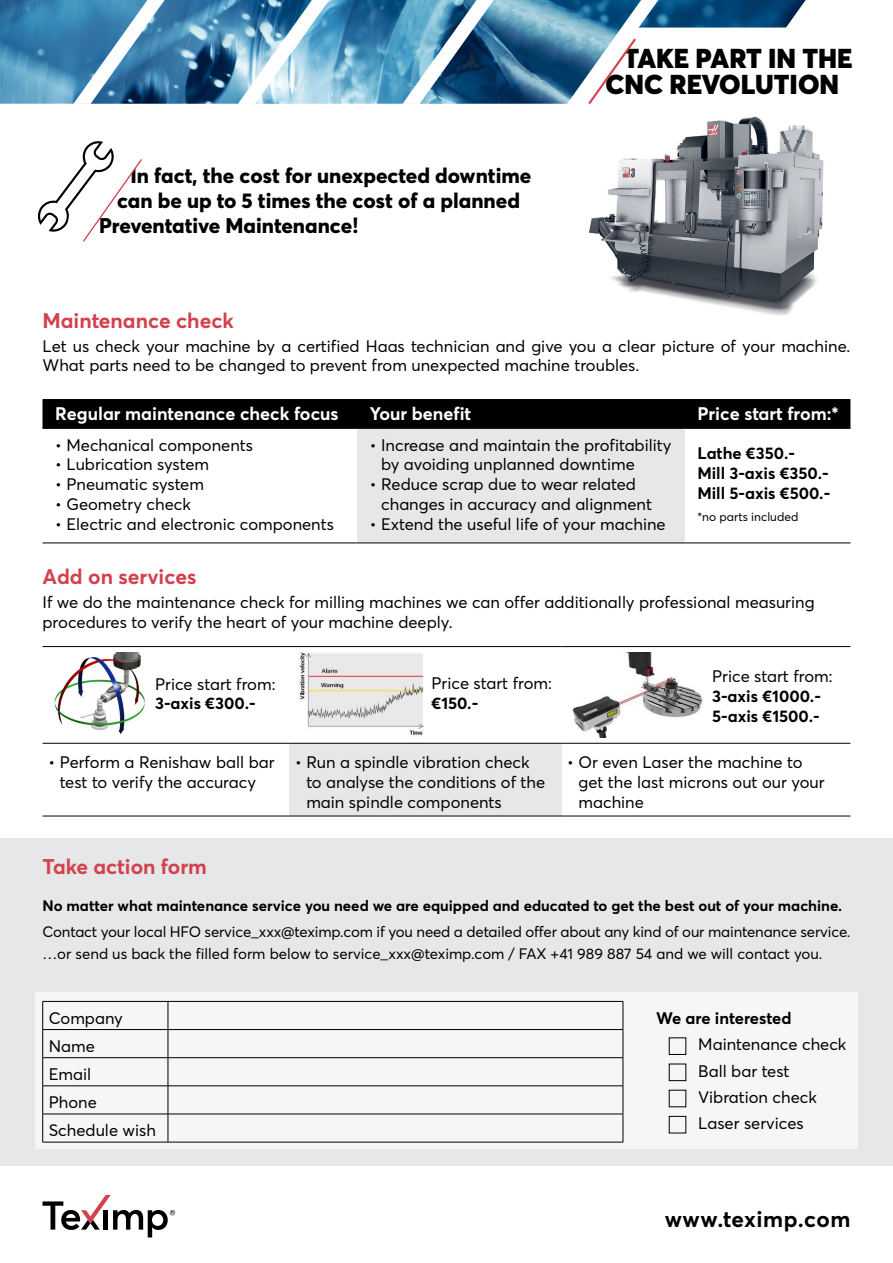
<style>
.page{position:relative;width:893px;height:1263px;background:#fff}
.page>*{position:absolute;margin:0;border:0;box-sizing:border-box;transform-origin:0 0}
.t1{font:900 27px/26.4px "Averta Std PE";color:#000}
.t2{font:700 22.5px "Averta Std PE";letter-spacing:.025em;color:#000}
.t3{font:800 21px "Averta Std PE";color:#000}
.t4{font:700 21px "Averta Std PE";color:#d2414d}
.t5{font:700 18px "Averta Std PE";color:#fff}
.t6{font:16.5px/19.8px "Averta Std PE";color:#000}
.t7{font:700 16.5px/19.8px "Averta Std PE";color:#000}
.t8{font:15px/22.2px "Averta Std PE";letter-spacing:-.01em;color:#000}
.t9{font:700 15px "Averta Std PE";color:#000}
.t10{font:12px "Averta Std PE";color:#000}
</style>
<div class="page">
<div style="left:0;top:838px;width:893px;height:327px;background:#e6e7e8"></div>
<div style="left:35px;top:993px;width:823px;height:156px;background:#f6f6f6"></div>
<svg style="left:43px;top:1195px;width:132px;height:42px"></svg>
<img style="left:0;top:0;width:567px;height:104px">
<svg style="left:73px;top:0;width:92px;height:104px"></svg>
<svg style="left:238px;top:0;width:91px;height:104px"></svg>
<svg style="left:402px;top:0;width:92px;height:104px"></svg>
<svg style="left:567px;top:0;width:239px;height:104px"></svg>
<img style="left:589px;top:116px;width:235px;height:199px">
<svg style="left:38px;top:141px;width:105px;height:101px"></svg>
<div style="left:43px;top:399px;width:807px;height:28px;background:#000"></div>
<div style="left:357px;top:428px;width:328px;height:115px;background:#e6e7e8"></div>
<hr style="left:43px;top:542px;width:314px;height:1px;background:#000">
<hr style="left:357px;top:542px;width:328px;height:1px;background:#000">
<hr style="left:685px;top:542px;width:165px;height:1px;background:#000">
<hr style="left:43px;top:427px;width:314px;height:2px;background:#000">
<hr style="left:357px;top:427px;width:328px;height:2px;background:#000">
<hr style="left:685px;top:427px;width:165px;height:2px;background:#000">
<div style="left:289px;top:743px;width:272px;height:73px;background:#e6e7e8"></div>
<hr style="left:43px;top:646px;width:246px;height:1px;background:#000">
<hr style="left:289px;top:646px;width:272px;height:1px;background:#000">
<hr style="left:561px;top:646px;width:289px;height:1px;background:#000">
<hr style="left:43px;top:743px;width:246px;height:1px;background:#000">
<hr style="left:289px;top:743px;width:272px;height:1px;background:#000">
<hr style="left:561px;top:743px;width:289px;height:1px;background:#000">
<hr style="left:43px;top:816px;width:246px;height:1px;background:#000">
<hr style="left:289px;top:816px;width:272px;height:1px;background:#000">
<hr style="left:561px;top:816px;width:289px;height:1px;background:#000">
<img style="left:54px;top:653px;width:91px;height:81px">
<img style="left:299px;top:652px;width:124px;height:84px">
<img style="left:572px;top:652px;width:131px;height:86px">
<hr style="left:43px;top:1001px;width:125px;height:1px;background:#000">
<hr style="left:168px;top:1001px;width:455px;height:1px;background:#000">
<hr style="left:43px;top:1029px;width:125px;height:1px;background:#000">
<hr style="left:168px;top:1029px;width:455px;height:1px;background:#000">
<hr style="left:43px;top:1057px;width:125px;height:1px;background:#000">
<hr style="left:168px;top:1057px;width:455px;height:1px;background:#000">
<hr style="left:43px;top:1085px;width:125px;height:1px;background:#000">
<hr style="left:168px;top:1085px;width:455px;height:1px;background:#000">
<hr style="left:43px;top:1114px;width:125px;height:1px;background:#000">
<svg style="left:42px;top:1001px;width:1px;height:141px"></svg>
<hr style="left:168px;top:1114px;width:455px;height:1px;background:#000">
<svg style="left:168px;top:1001px;width:1px;height:141px"></svg>
<svg style="left:623px;top:1001px;width:1px;height:141px"></svg>
<hr style="left:43px;top:1142px;width:125px;height:1px;background:#000">
<hr style="left:168px;top:1142px;width:455px;height:1px;background:#000">
<div style="left:669px;top:1038px;width:17px;height:17px;border:1px solid #000"></div>
<div style="left:669px;top:1064px;width:17px;height:17px;border:1px solid #000"></div>
<div style="left:669px;top:1116px;width:17px;height:17px;border:1px solid #000"></div>
<p class="t3" style="left:131px;top:160px;width:402px">In fact, the cost for unexpected downtime</p>
<p class="t3" style="left:117px;top:186px;width:405px">can be up to 5 times the cost of a planned</p>
<p class="t3" style="left:99px;top:211px;width:261px">Preventative Maintenance!</p>
<h1 class="t1" style="left:605px;top:43px;width:249px;text-indent:18px">TAKE PART IN THE<br>CNC REVOLUTION</h1>
<p class="t4" style="left:43px;top:305px;width:193px">Maintenance check</p>
<p class="t6" style="left:43px;top:335px;width:809px">Let us check your machine by a certified Haas technician and give you a clear picture of your machine.<br>What parts need to be changed to prevent from unexpected machine troubles.</p>
<p class="t5" style="left:55px;top:401px;width:285px">Regular maintenance check focus</p>
<p class="t5" style="left:370px;top:401px;width:103px">Your benefit</p>
<p class="t5" style="left:697px;top:401px;width:143px">Price start from:*</p>
<p class="t6" style="left:55px;top:434px;width:199px">• Mechanical components</p>
<p class="t6" style="left:55px;top:454px;width:155px">• Lubrication system</p>
<p class="t6" style="left:55px;top:474px;width:150px">• Pneumatic system</p>
<p class="t6" style="left:55px;top:494px;width:137px">• Geometry check</p>
<p class="t6" style="left:55px;top:513px;width:280px">• Electric and electronic components</p>
<p class="t6" style="left:381px;top:434px;width:292px;text-indent:-11px">• Increase and maintain the profitability by avoiding unplanned downtime</p>
<p class="t6" style="left:381px;top:474px;width:272px;text-indent:-11px">• Reduce scrap due to wear related changes in accuracy and alignment</p>
<p class="t6" style="left:370px;top:513px;width:297px">• Extend the useful life of your machine</p>
<p class="t7" style="left:697px;top:442px;width:134px">Lathe €350.-<br>Mill 3-axis €350.-<br>Mill 5-axis €500.-</p>
<p class="t10" style="left:697px;top:509px;width:102px">*no parts included</p>
<p class="t4" style="left:43px;top:561px;width:155px">Add on services</p>
<p class="t6" style="left:43px;top:591px;width:773px">If we do the maintenance check for milling machines we can offer additionally professional measuring procedures to verify the heart of your machine deeply.</p>
<p class="t6" style="left:155px;top:673px;width:122px">Price start from:</p>
<p class="t7" style="left:155px;top:693px;width:102px">3-axis €300.-</p>
<p class="t6" style="left:431px;top:673px;width:122px">Price start from:</p>
<p class="t7" style="left:431px;top:693px;width:48px">€150.-</p>
<p class="t6" style="left:712px;top:666px;width:122px">Price start from:</p>
<p class="t7" style="left:712px;top:686px;width:110px">3-axis €1000.-<br>5-axis €1500.-</p>
<p class="t6" style="left:49px;top:751px;width:228px;text-align:center">• Perform a Renishaw ball bar test to verify the accuracy</p>
<p class="t6" style="left:306px;top:751px;width:240px;text-indent:-11px">• Run a spindle vibration check to analyse the conditions of the main spindle components</p>
<p class="t6" style="left:578px;top:751px;width:248px;text-indent:-11px">• Or even Laser the machine to get the last microns out our your machine</p>
<p class="t4" style="left:43px;top:851px;width:166px">Take action form</p>
<p class="t9" style="left:43px;top:895px;width:801px">No matter what maintenance service you need we are equipped and educated to get the best out of your machine.</p>
<p class="t8" style="left:43px;top:920px;width:809px">Contact your local HFO service_xxx@teximp.com if you need a detailed offer about any kind of our maintenance service. …or send us back the filled form below to service_xxx@teximp.com / FAX +41 989 887 54 and we will contact you.</p>
<p class="t6" style="left:49px;top:1003px;width:109px;line-height:28.2px">Company<br>Name<br>Email<br>Phone<br>Schedule wish</p>
<p class="t7" style="left:656px;top:1008px;width:137px">We are interested</p>
<p class="t6" style="left:698px;top:1031px;width:150px;line-height:26.2px">Maintenance check<br>Ball bar test<br>Vibration check<br>Laser services</p>
<h2 class="t2" style="left:665px;top:1203px;width:187px">www.teximp.com</h2>
</div>
